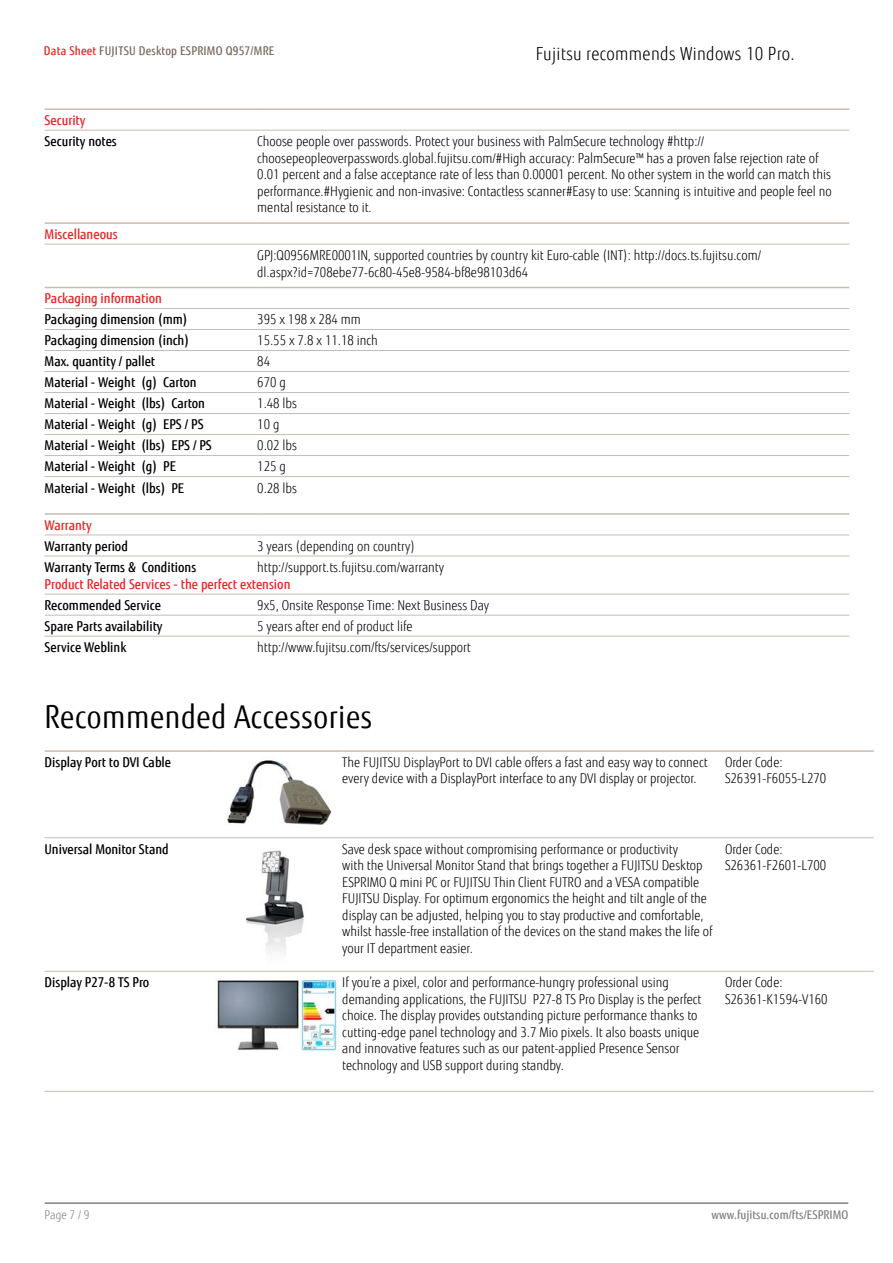
<style>
.page{position:relative;width:893px;height:1263px;background:#fff}
.page>*{position:absolute;margin:0;border:0;box-sizing:border-box;transform-origin:0 0}
.t1{font:31.5px "Fujitsu Sans";letter-spacing:.02em;color:#000;scale:.9 1}
.t2{font:300 18px "Fujitsu Sans";letter-spacing:.02em;color:#000;scale:.9 1}
.t3{font:300 13.5px/16.5px "Fujitsu Sans";color:#000;scale:.9 1}
.t4{font:500 13.5px "Fujitsu Sans";color:#000;scale:.9 1}
.t5{font:500 13.5px "Fujitsu Sans";color:#e92425;scale:.9 1}
.t6{font:500 12px "Fujitsu Sans";letter-spacing:.02em;color:#79695e;scale:.9 1}
.t7{font:500 12px "Fujitsu Sans";letter-spacing:.005em;color:#818280;scale:.9 1}
.t8{font:300 12px "Fujitsu Sans";color:#818280;scale:.9 1}
.s1{color:#e92425}
</style>
<div class="page">
<hr style="left:45px;top:1202px;width:803px;height:2px;background:#818280">
<hr style="left:45px;top:108px;width:212px;height:2px;background:#c9bbb0">
<hr style="left:257px;top:108px;width:592px;height:2px;background:#c9bbb0">
<hr style="left:45px;top:130px;width:212px;height:1px;background:#c9bbb0">
<hr style="left:257px;top:130px;width:592px;height:1px;background:#c9bbb0">
<hr style="left:45px;top:222px;width:212px;height:2px;background:#c9bbb0">
<hr style="left:257px;top:222px;width:592px;height:2px;background:#c9bbb0">
<hr style="left:45px;top:244px;width:212px;height:1px;background:#c9bbb0">
<hr style="left:257px;top:244px;width:592px;height:1px;background:#c9bbb0">
<hr style="left:45px;top:287px;width:212px;height:1px;background:#c9bbb0">
<hr style="left:257px;top:287px;width:592px;height:1px;background:#c9bbb0">
<hr style="left:45px;top:308px;width:212px;height:1px;background:#c9bbb0">
<hr style="left:257px;top:308px;width:592px;height:1px;background:#c9bbb0">
<hr style="left:45px;top:329px;width:212px;height:1px;background:#c9bbb0">
<hr style="left:257px;top:329px;width:592px;height:1px;background:#c9bbb0">
<hr style="left:45px;top:350px;width:212px;height:1px;background:#c9bbb0">
<hr style="left:257px;top:350px;width:592px;height:1px;background:#c9bbb0">
<hr style="left:45px;top:371px;width:212px;height:1px;background:#c9bbb0">
<hr style="left:257px;top:371px;width:592px;height:1px;background:#c9bbb0">
<hr style="left:45px;top:392px;width:212px;height:1px;background:#c9bbb0">
<hr style="left:257px;top:392px;width:592px;height:1px;background:#c9bbb0">
<hr style="left:45px;top:413px;width:212px;height:1px;background:#c9bbb0">
<hr style="left:257px;top:413px;width:592px;height:1px;background:#c9bbb0">
<hr style="left:45px;top:434px;width:212px;height:1px;background:#c9bbb0">
<hr style="left:257px;top:434px;width:592px;height:1px;background:#c9bbb0">
<hr style="left:45px;top:455px;width:212px;height:1px;background:#c9bbb0">
<hr style="left:257px;top:455px;width:592px;height:1px;background:#c9bbb0">
<hr style="left:45px;top:476px;width:212px;height:1px;background:#c9bbb0">
<hr style="left:257px;top:476px;width:592px;height:1px;background:#c9bbb0">
<hr style="left:45px;top:513px;width:212px;height:2px;background:#c9bbb0">
<hr style="left:257px;top:513px;width:592px;height:2px;background:#c9bbb0">
<hr style="left:45px;top:535px;width:212px;height:1px;background:#c9bbb0">
<hr style="left:257px;top:535px;width:592px;height:1px;background:#c9bbb0">
<hr style="left:45px;top:556px;width:212px;height:1px;background:#c9bbb0">
<hr style="left:257px;top:556px;width:592px;height:1px;background:#c9bbb0">
<hr style="left:45px;top:594px;width:212px;height:1px;background:#c9bbb0">
<hr style="left:257px;top:594px;width:592px;height:1px;background:#c9bbb0">
<hr style="left:45px;top:615px;width:212px;height:1px;background:#c9bbb0">
<hr style="left:257px;top:615px;width:592px;height:1px;background:#c9bbb0">
<hr style="left:45px;top:636px;width:212px;height:1px;background:#c9bbb0">
<hr style="left:257px;top:636px;width:592px;height:1px;background:#c9bbb0">
<hr style="left:45px;top:750px;width:170px;height:2px;background:#c9bbb0">
<hr style="left:215px;top:750px;width:127px;height:2px;background:#c9bbb0">
<hr style="left:342px;top:750px;width:383px;height:2px;background:#c9bbb0">
<hr style="left:725px;top:750px;width:149px;height:2px;background:#c9bbb0">
<hr style="left:45px;top:837px;width:170px;height:1px;background:#c9bbb0">
<hr style="left:215px;top:837px;width:127px;height:1px;background:#c9bbb0">
<hr style="left:342px;top:837px;width:383px;height:1px;background:#c9bbb0">
<hr style="left:725px;top:837px;width:149px;height:1px;background:#c9bbb0">
<hr style="left:45px;top:971px;width:170px;height:1px;background:#c9bbb0">
<hr style="left:215px;top:971px;width:127px;height:1px;background:#c9bbb0">
<hr style="left:342px;top:971px;width:383px;height:1px;background:#c9bbb0">
<hr style="left:725px;top:971px;width:149px;height:1px;background:#c9bbb0">
<hr style="left:45px;top:1091px;width:170px;height:1px;background:#c9bbb0">
<hr style="left:215px;top:1091px;width:127px;height:1px;background:#c9bbb0">
<hr style="left:342px;top:1091px;width:383px;height:1px;background:#c9bbb0">
<hr style="left:725px;top:1091px;width:149px;height:1px;background:#c9bbb0">
<img style="left:226px;top:760px;width:105px;height:65px">
<img style="left:245px;top:850px;width:60px;height:102px">
<img style="left:217px;top:976px;width:120px;height:75px">
<p class="t6" style="left:44px;top:43px;width:258px"><span class="s1">Data Sheet</span> FUJITSU Desktop ESPRIMO Q957/MRE</p>
<h2 class="t2" style="left:536px;top:43px;width:289px">Fujitsu recommends Windows 10 Pro.</h2>
<p class="t5" style="left:45px;top:112px;width:47px">Security</p>
<p class="t4" style="left:45px;top:133px;width:82px">Security notes</p>
<p class="t3" style="left:257px;top:133px;width:640px">Choose people over passwords. Protect your business with PalmSecure technology #http:// choosepeopleoverpasswords.global.fujitsu.com/#High accuracy: PalmSecure™ has a proven false rejection rate of 0.01 percent and a false acceptance rate of less than 0.00001 percent. No other system in the world can match this performance.#Hygienic and non-invasive: Contactless scanner#Easy to use: Scanning is intuitive and people feel no mental resistance to it.</p>
<p class="t5" style="left:45px;top:226px;width:83px">Miscellaneous</p>
<p class="t3" style="left:257px;top:247px;width:561px">GPJ:Q0956MRE0001IN, supported countries by country kit Euro-cable (INT): http://docs.ts.fujitsu.com/ dl.aspx?id=708ebe77-6c80-45e8-9584-bf8e98103d64</p>
<p class="t5" style="left:45px;top:290px;width:132px">Packaging information</p>
<p class="t4" style="left:45px;top:311px;width:160px">Packaging dimension (mm)</p>
<p class="t3" style="left:257px;top:312px;width:116px">395 x 198 x 284 mm</p>
<p class="t4" style="left:45px;top:332px;width:162px">Packaging dimension (inch)</p>
<p class="t3" style="left:257px;top:333px;width:135px">15.55 x 7.8 x 11.18 inch</p>
<p class="t4" style="left:45px;top:353px;width:124px">Max. quantity / pallet</p>
<p class="t3" style="left:257px;top:354px;width:16px">84</p>
<p class="t4" style="left:45px;top:374px;width:170px">Material - Weight (g) Carton</p>
<p class="t3" style="left:257px;top:375px;width:33px">670 g</p>
<p class="t4" style="left:45px;top:395px;width:180px">Material - Weight (lbs) Carton</p>
<p class="t3" style="left:257px;top:396px;width:46px">1.48 lbs</p>
<p class="t4" style="left:45px;top:416px;width:178px">Material - Weight (g) EPS / PS</p>
<p class="t3" style="left:257px;top:417px;width:26px">10 g</p>
<p class="t4" style="left:45px;top:437px;width:187px">Material - Weight (lbs) EPS / PS</p>
<p class="t3" style="left:257px;top:438px;width:46px">0.02 lbs</p>
<p class="t4" style="left:45px;top:458px;width:147px">Material - Weight (g) PE</p>
<p class="t3" style="left:257px;top:459px;width:33px">125 g</p>
<p class="t4" style="left:45px;top:479px;width:157px">Material - Weight (lbs) PE</p>
<p class="t3" style="left:257px;top:480px;width:46px">0.28 lbs</p>
<p class="t5" style="left:45px;top:517px;width:54px">Warranty</p>
<p class="t4" style="left:45px;top:538px;width:94px">Warranty period</p>
<p class="t3" style="left:257px;top:538px;width:177px">3 years (depending on country)</p>
<p class="t4" style="left:45px;top:559px;width:170px">Warranty Terms &amp; Conditions</p>
<p class="t3" style="left:257px;top:559px;width:209px">http://support.ts.fujitsu.com/warranty</p>
<p class="t5" style="left:45px;top:576px;width:275px">Product Related Services - the perfect extension</p>
<p class="t4" style="left:45px;top:597px;width:131px">Recommended Service</p>
<p class="t3" style="left:257px;top:597px;width:259px">9x5, Onsite Response Time: Next Business Day</p>
<p class="t4" style="left:45px;top:618px;width:133px">Spare Parts availability</p>
<p class="t3" style="left:257px;top:618px;width:174px">5 years after end of product life</p>
<p class="t4" style="left:45px;top:639px;width:92px">Service Weblink</p>
<p class="t3" style="left:257px;top:639px;width:239px">http://www.fujitsu.com/fts/services/support</p>
<h1 class="t1" style="left:45px;top:698px;width:365px">Recommended Accessories</h1>
<p class="t4" style="left:45px;top:754px;width:142px">Display Port to DVI Cable</p>
<p class="t3" style="left:342px;top:754px;width:407px">The FUJITSU DisplayPort to DVI cable offers a fast and easy way to connect every device with a DisplayPort interface to any DVI display or projector.</p>
<p class="t3" style="left:725px;top:754px;width:114px">Order Code:<br>S26391-F6055-L270</p>
<p class="t4" style="left:45px;top:840px;width:139px">Universal Monitor Stand</p>
<p class="t3" style="left:342px;top:841px;width:413px">Save desk space without compromising performance or productivity<br>with the Universal Monitor Stand that brings together a FUJITSU Desktop ESPRIMO Q mini PC or FUJITSU Thin Client FUTRO and a VESA compatible FUJITSU Display. For optimum ergonomics the height and tilt angle of the display can be adjusted, helping you to stay productive and comfortable, whilst hassle-free installation of the devices on the stand makes the life of your IT department easier.</p>
<p class="t3" style="left:725px;top:841px;width:114px">Order Code:<br>S26361-F2601-L700</p>
<p class="t4" style="left:45px;top:974px;width:118px">Display P27-8 TS Pro</p>
<p class="t3" style="left:342px;top:974px;width:401px">If you’re a pixel, color and performance-hungry professional using demanding applications, the FUJITSU P27-8 TS Pro Display is the perfect choice. The display provides outstanding picture performance thanks to cutting-edge panel technology and 3.7 Mio pixels. It also boasts unique and innovative features such as our patent-applied Presence Sensor technology and USB support during standby.</p>
<p class="t3" style="left:725px;top:974px;width:116px">Order Code:<br>S26361-K1594-V160</p>
<p class="t8" style="left:45px;top:1208px;width:51px">Page 7 / 9</p>
<p class="t7" style="left:711px;top:1208px;width:153px">www.fujitsu.com/fts/ESPRIMO</p>
</div>
